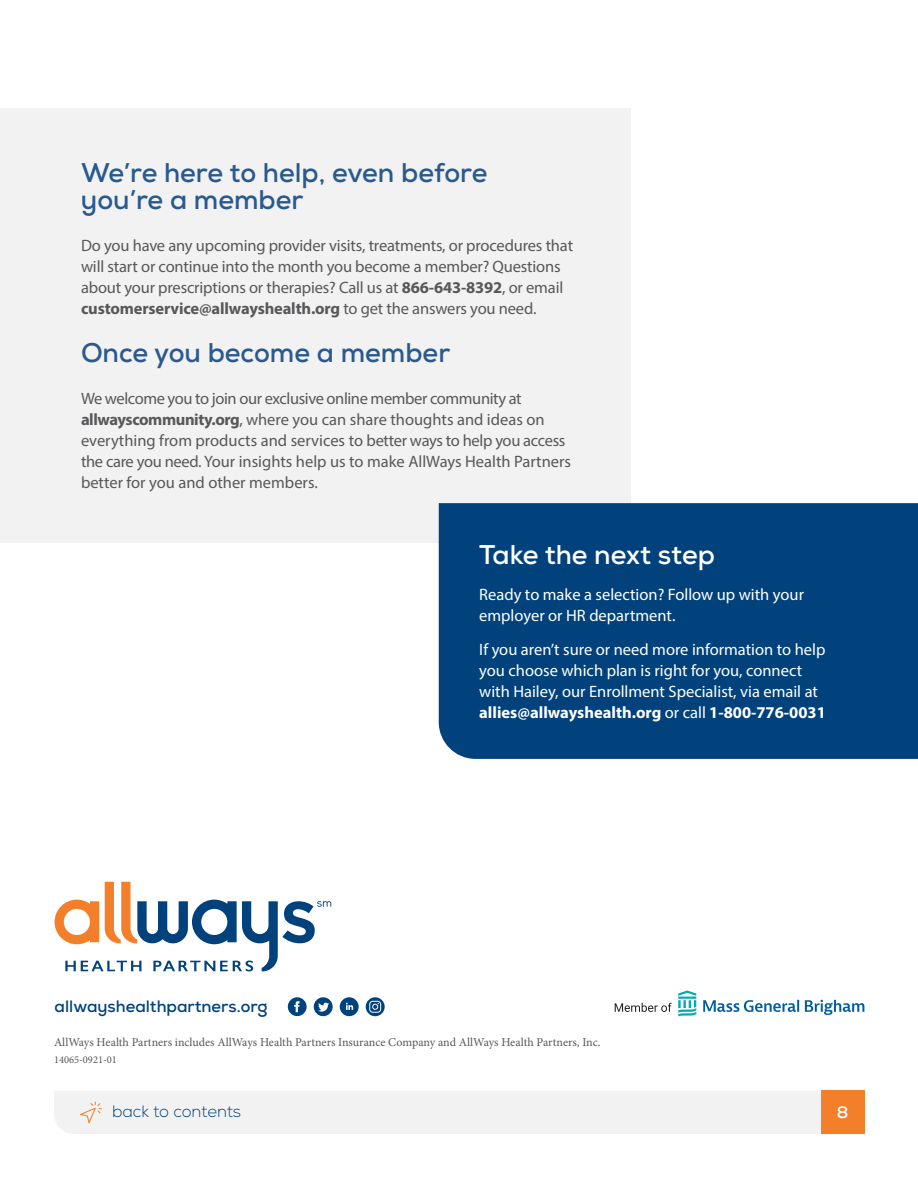
<style>
.page{position:relative;width:918px;height:1188px;background:#fff}
.page>*{position:absolute;margin:0;border:0;box-sizing:border-box;transform-origin:0 0}
.t1{font:700 27px/27px "Nexa";color:#29598e}
.t2{font:700 27px "Nexa";color:#fff}
.t3{font:16.5px/21px "Myriad Pro";letter-spacing:-.01em;color:#57585a}
.t4{font:16.5px/21px "Myriad Pro";color:#fff}
.t5{font:700 16.5px "Nexa";color:#01427c}
.t6{font:300 16.5px "Nexa";color:#01427c}
.t7{font:700 16.5px "Nexa";color:#fff}
.Subheads{font:12px "Minion Pro";letter-spacing:-.005em;color:#57585a}
.t8{font:10.5px "Minion Pro";color:#57585a}
.s1{font-weight:700}
</style>
<div class="page">
<div style="left:0;top:108px;width:630px;height:434px;background:#f2f2f2"></div>
<div style="left:439px;top:503px;width:479px;height:256px;background:#01427c"></div>
<div style="left:54px;top:1091px;width:810px;height:43px;background:#f2f2f2"></div>
<svg style="left:366px;top:997px;width:19px;height:19px"></svg>
<svg style="left:288px;top:997px;width:19px;height:19px"></svg>
<svg style="left:314px;top:997px;width:19px;height:19px"></svg>
<svg style="left:340px;top:997px;width:19px;height:19px"></svg>
<svg style="left:703px;top:1000px;width:96px;height:12px"></svg>
<svg style="left:805px;top:1000px;width:59px;height:15px"></svg>
<svg style="left:678px;top:991px;width:18px;height:25px"></svg>
<svg style="left:615px;top:1003px;width:57px;height:9px"></svg>
<svg style="left:55px;top:882px;width:276px;height:89px"></svg>
<p class="t1" style="left:81px;top:159px;width:408px">We’re here to help, even before you’re a member</p>
<p class="t3" style="left:81px;top:235px;width:494px">Do you have any upcoming provider visits, treatments, or procedures that will start or continue into the month you become a member? Questions about your prescriptions or therapies? Call us at <span class="s1">866-643-8392</span>, or email <span class="s1">customerservice@allwayshealth.org</span> to get the answers you need.</p>
<p class="t1" style="left:81px;top:339px;width:371px">Once you become a member</p>
<p class="t3" style="left:81px;top:388px;width:492px">We welcome you to join our exclusive online member community at <span class="s1">allwayscommunity.org</span>, where you can share thoughts and ideas on everything from products and services to better ways to help you access the care you need. Your insights help us to make AllWays Health Partners better for you and other members.</p>
<p class="t5" style="left:55px;top:995px;width:215px">allwayshealthpartners.org</p>
<p class="t2" style="left:479px;top:537px;width:237px">Take the next step</p>
<p class="t4" style="left:479px;top:584px;width:326px">Ready to make a selection? Follow up with your employer or HR department.</p>
<p class="t4" style="left:479px;top:639px;width:348px">If you aren’t sure or need more information to help you choose which plan is right for you, connect with Hailey, our Enrollment Specialist, via email at <span class="s1">allies@allwayshealth.org</span> or call <span class="s1">1-800-776-0031</span></p>
<p class="Subheads" style="left:54px;top:1034px;width:548px">AllWays Health Partners includes AllWays Health Partners Insurance Company and AllWays Health Partners, Inc.</p>
<p class="t8" style="left:54px;top:1053px;width:64px">14065-0921-01</p>
<p class="t6" style="left:112px;top:1102px;width:131px">back to contents</p>
<p class="t7" style="left:837px;top:1102px;width:13px">8</p>
</div>
